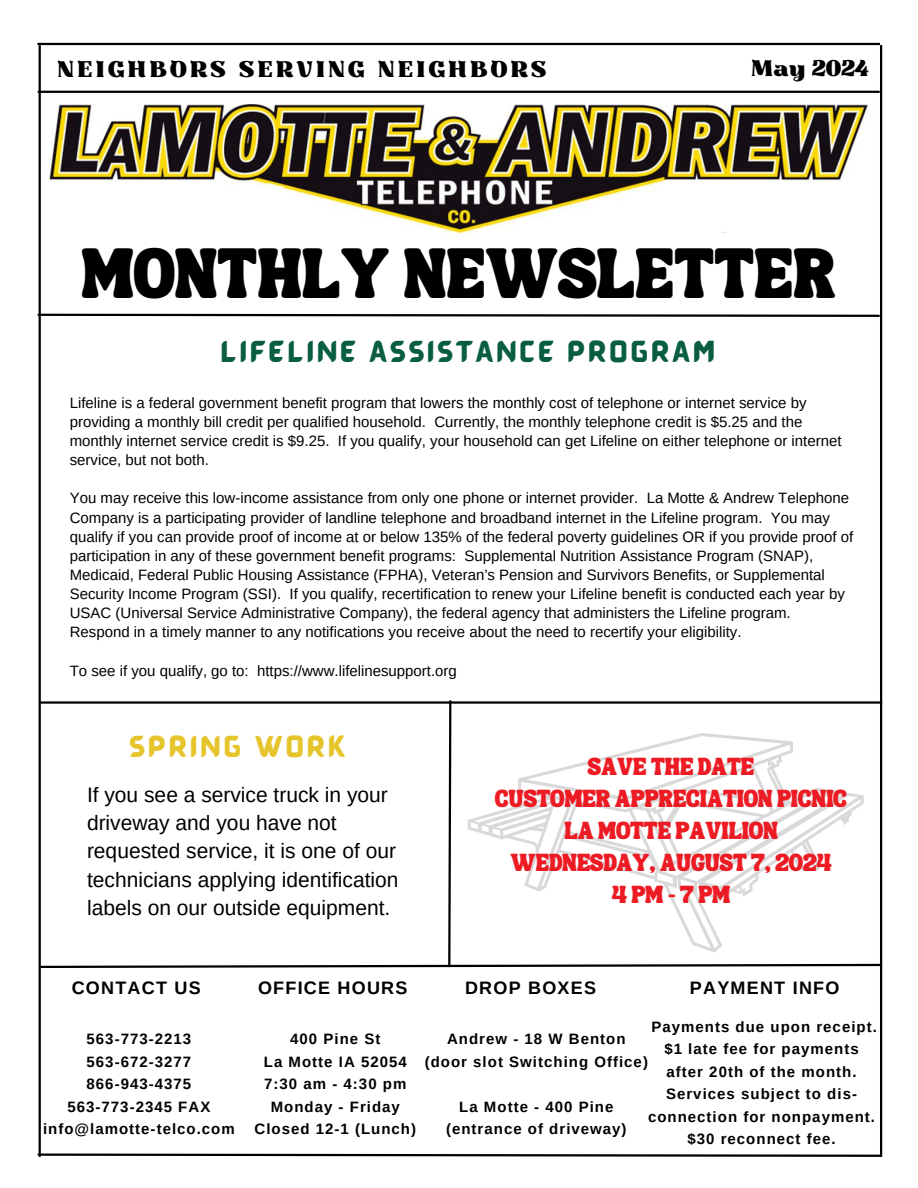
<style>
.page{position:relative;width:918px;height:1188px;background:#fff}
.page>*{position:absolute;margin:0;border:0;box-sizing:border-box;transform-origin:0 0}
.t1{font:34.5px "TANSONGBIRD";letter-spacing:.015em;color:#000}
.t2{font:22.5px "Kaftus";letter-spacing:.12em;color:#000}
.t3{font:22.5px "BARABARA Regular";letter-spacing:.14em;color:#095d40}
.t4{font:22.5px "BARABARA Regular";letter-spacing:.14em;color:#e6c42b}
.t5{font:21px/28.2px "Arimo";color:#000}
.t6{font:700 18px "Arimo";letter-spacing:.07em;color:#000}
.t7{font:15px/19.2px "Arimo";color:#000}
.t8{font:700 15px/22.5px "Arimo";letter-spacing:.07em;color:#000;text-align:center}
.t9{font:12px "TANSONGBIRD";color:#ed1c24}
</style>
<div class="page">
<hr style="left:39px;top:91px;width:840px;height:2px;background:#000">
<svg style="left:37px;top:313px;width:843px;height:5px"></svg>
<hr style="left:880px;top:45px;width:2px;height:1112px;background:#000">
<hr style="left:39px;top:45px;width:2px;height:1112px;background:#000">
<svg style="left:37px;top:1152px;width:845px;height:5px"></svg>
<hr style="left:37px;top:43px;width:843px;height:2px;background:#000">
<img style="left:47px;top:104px;width:823px;height:134px">
<svg style="left:40px;top:698px;width:843px;height:271px"></svg>
<h6 class="t2" style="left:57px;top:55px;width:491px">NEIGHBORS SERVING NEIGHBORS</h6>
<h2 class="t2" style="left:751px;top:54px;width:120px">May 2024</h2>
<h6 class="t1" style="left:82px;top:265px;width:755px">MONTHLY NEWSLETTER</h6>
<p class="t3" style="left:221px;top:336px;width:496px">LIFELINE ASSISTANCE PROGRAM</p>
<h2 class="t7" style="left:70px;top:393px;width:773px">Lifeline is a federal government benefit program that lowers the monthly cost of telephone or internet service by providing a monthly bill credit per qualified household. Currently, the monthly telephone credit is $5.25 and the monthly internet service credit is $9.25. If you qualify, your household can get Lifeline on either telephone or internet service, but not both.</h2>
<p class="t7" style="left:70px;top:489px;width:785px">You may receive this low-income assistance from only one phone or internet provider. La Motte &amp; Andrew Telephone Company is a participating provider of landline telephone and broadband internet in the Lifeline program. You may qualify if you can provide proof of income at or below 135% of the federal poverty guidelines OR if you provide proof of participation in any of these government benefit programs: Supplemental Nutrition Assistance Program (SNAP), Medicaid, Federal Public Housing Assistance (FPHA), Veteran’s Pension and Survivors Benefits, or Supplemental Security Income Program (SSI). If you qualify, recertification to renew your Lifeline benefit is conducted each year by USAC (Universal Service Administrative Company), the federal agency that administers the Lifeline program.<br>Respond in a timely manner to any notifications you receive about the need to recertify your eligibility.</p>
<h1 class="t7" style="left:70px;top:661px;width:389px">To see if you qualify, go to: https://www.lifelinesupport.org</h1>
<h5 class="t4" style="left:130px;top:731px;width:218px">sPRING WORK</h5>
<h5 class="t5" style="left:87px;top:781px;width:313px">If you see a service truck in your driveway and you have not requested service, it is one of our technicians applying identification labels on our outside equipment.</h5>
<p class="t9" style="left:588px;top:764px;width:168px">SAVE THE DATE</p>
<h4 class="t9" style="left:495px;top:796px;width:354px">CUSTOMER APPRECIATION PICNIC</h4>
<h4 class="t9" style="left:564px;top:828px;width:215px">LA MOTTE PAVILION</h4>
<h4 class="t9" style="left:510px;top:860px;width:323px">WEDNESDAY, AUGUST 7, 2024</h4>
<h5 class="t9" style="left:612px;top:892px;width:120px">4PM-7PM</h5>
<h6 class="t6" style="left:72px;top:978px;width:130px">CONTACT US</h6>
<h3 class="t8" style="left:43px;top:1028px;width:193px">563-773-2213<br>563-672-3277<br>866-943-4375<br>563-773-2345 FAX info@lamotte-telco.com</h3>
<p class="t6" style="left:258px;top:978px;width:151px">OFFICE HOURS</p>
<p class="t8" style="left:254px;top:1028px;width:163px">400 Pine St<br>La Motte IA 52054<br>7:30 am - 4:30 pm<br>Monday - Friday<br>Closed 12-1 (Lunch)</p>
<p class="t6" style="left:465px;top:978px;width:133px">DROP BOXES</p>
<p class="t8" style="left:425px;top:1028px;width:225px">Andrew - 18 W Benton (door slot Switching Office)</p>
<p class="t8" style="left:446px;top:1095px;width:182px">La Motte - 400 Pine (entrance of driveway)</p>
<p class="t6" style="left:690px;top:978px;width:151px">PAYMENT INFO</p>
<p class="t8" style="left:648px;top:1015px;width:230px">Payments due upon receipt. $1 late fee for payments after 20th of the month.<br>Services subject to dis&shy;connection for nonpayment. $30 reconnect fee.</p>
</div>
